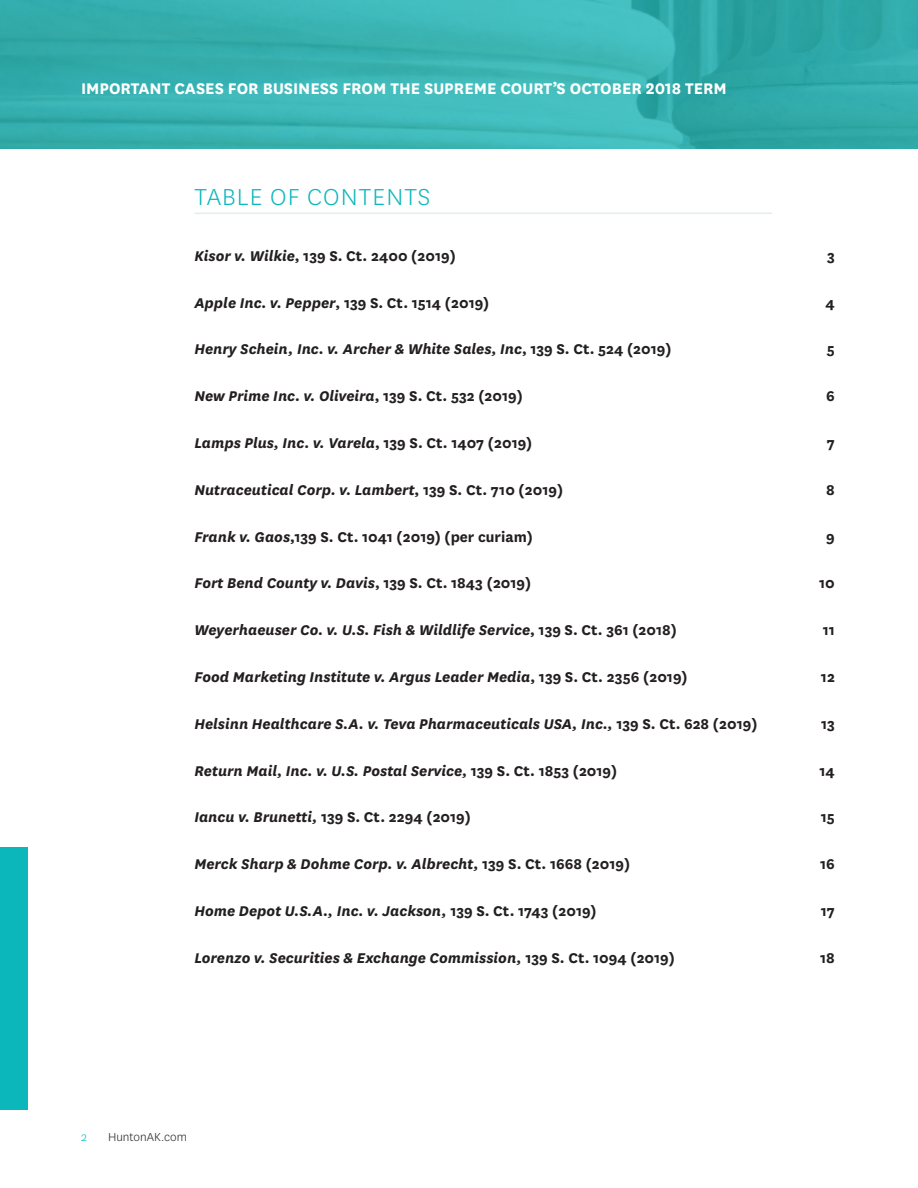
<style>
.page{position:relative;width:918px;height:1188px;background:#fff}
.page>*{position:absolute;margin:0;border:0;box-sizing:border-box;transform-origin:0 0}
._02__Head_Level_One{font:300 27px "National";letter-spacing:.04em;color:#0cb7bb}
.t1{font:700 18px "National";color:#fff}
._02__Head_Level_One-2{font:italic 700 16.5px "National";color:#231f20}
._02__Head_Level_One-3{font:700 16.5px "National";color:#231f20}
.t2{font:300 13.5px "National";color:#231f20}
.t3{font:300 13.5px "National";color:#0db7bc}
.s1{font-style:italic}
.s2{font-style:normal}
</style>
<div class="page">
<img style="left:0;top:0;width:918px;height:148px">
<div style="left:0;top:848px;width:28px;height:262px;background:#0cb7bb"></div>
<hr style="left:194px;top:213px;width:578px;height:1px;background:#e0eef3">
<p class="t1" style="left:81px;top:76px;width:647px">IMPORTANT CASES FOR BUSINESS FROM THE SUPREME COURT’S OCTOBER 2018 TERM</p>
<p class="_02__Head_Level_One" style="left:194px;top:180px;width:238px">TABLE OF CONTENTS</p>
<p class="_02__Head_Level_One-3" style="left:194px;top:244px;width:263px"><span class="s1">Kisor v. Wilkie</span>, 139 S. Ct. 2400 (2019)</p>
<p class="_02__Head_Level_One-3" style="left:827px;top:244px;width:9px">3</p>
<p class="_02__Head_Level_One-3" style="left:194px;top:291px;width:296px"><span class="s1">Apple Inc. v. Pepper</span>, 139 S. Ct. 1514 (2019)</p>
<p class="_02__Head_Level_One-3" style="left:826px;top:291px;width:11px">4</p>
<p class="_02__Head_Level_One-2" style="left:194px;top:338px;width:479px">Henry Schein, Inc. v. Archer &amp; White Sales, Inc<span class="s2">, 139 S. Ct. 524 (2019)</span></p>
<p class="_02__Head_Level_One-3" style="left:827px;top:338px;width:10px">5</p>
<p class="_02__Head_Level_One-2" style="left:194px;top:385px;width:330px">New Prime Inc. v. Oliveira<span class="s2">, 139 S. Ct. 532 (2019)</span></p>
<p class="_02__Head_Level_One-3" style="left:826px;top:385px;width:10px">6</p>
<p class="_02__Head_Level_One-2" style="left:194px;top:432px;width:339px">Lamps Plus, Inc. v. Varela<span class="s2">, 139 S. Ct. 1407 (2019)</span></p>
<p class="_02__Head_Level_One-3" style="left:827px;top:431px;width:10px">7</p>
<p class="_02__Head_Level_One-2" style="left:194px;top:478px;width:370px">Nutraceutical Corp. v. Lambert<span class="s2">, 139 S. Ct. 710 (2019)</span></p>
<p class="_02__Head_Level_One-3" style="left:826px;top:478px;width:10px">8</p>
<p class="_02__Head_Level_One-3" style="left:194px;top:525px;width:340px"><span class="s1">Frank v. Gaos</span>,139 S. Ct. 1041 (2019) (per curiam)</p>
<p class="_02__Head_Level_One-3" style="left:826px;top:525px;width:10px">9</p>
<p class="_02__Head_Level_One-2" style="left:194px;top:572px;width:338px">Fort Bend County v. Davis<span class="s2">, 139 S. Ct. 1843 (2019)</span></p>
<p class="_02__Head_Level_One-3" style="left:819px;top:572px;width:17px">10</p>
<p class="_02__Head_Level_One-2" style="left:194px;top:619px;width:484px">Weyerhaeuser Co. v. U.S. Fish &amp; Wildlife Service<span class="s2">, 139 S. Ct. 361 (2018)</span></p>
<p class="_02__Head_Level_One-3" style="left:823px;top:619px;width:14px">11</p>
<p class="_02__Head_Level_One-2" style="left:194px;top:666px;width:495px">Food Marketing Institute v. Argus Leader Media<span class="s2">, 139 S. Ct. 2356 (2019)</span></p>
<p class="_02__Head_Level_One-3" style="left:821px;top:665px;width:15px">12</p>
<p class="_02__Head_Level_One-2" style="left:194px;top:712px;width:564px">Helsinn Healthcare S.A. v. Teva Pharmaceuticals USA, Inc., <span class="s2">139 S. Ct. 628 (2019)</span></p>
<p class="_02__Head_Level_One-3" style="left:821px;top:712px;width:15px">13</p>
<p class="_02__Head_Level_One-2" style="left:194px;top:759px;width:424px">Return Mail, Inc. v. U.S. Postal Service, <span class="s2">139 S. Ct. 1853 (2019)</span></p>
<p class="_02__Head_Level_One-3" style="left:820px;top:759px;width:17px">14</p>
<p class="_02__Head_Level_One-3" style="left:194px;top:806px;width:278px"><span class="s1">Iancu v. Brunetti,</span> 139 S. Ct. 2294 (2019)</p>
<p class="_02__Head_Level_One-3" style="left:821px;top:806px;width:16px">15</p>
<p class="_02__Head_Level_One-2" style="left:194px;top:853px;width:437px">Merck Sharp &amp; Dohme Corp. v. Albrecht, <span class="s2">139 S. Ct. 1668 (2019)</span></p>
<p class="_02__Head_Level_One-3" style="left:820px;top:853px;width:16px">16</p>
<p class="_02__Head_Level_One-2" style="left:194px;top:900px;width:404px">Home Depot U.S.A., Inc. v. Jackson, <span class="s2">139 S. Ct. 1743 (2019)</span></p>
<p class="_02__Head_Level_One-3" style="left:821px;top:899px;width:16px">17</p>
<p class="_02__Head_Level_One-2" style="left:194px;top:946px;width:482px">Lorenzo v. Securities &amp; Exchange Commission, <span class="s2">139 S. Ct. 1094 (2019)</span></p>
<p class="_02__Head_Level_One-3" style="left:820px;top:946px;width:16px">18</p>
<p class="t3" style="left:81px;top:1128px;width:7px">2</p>
<p class="t2" style="left:108px;top:1128px;width:80px">HuntonAK.com</p>
</div>
